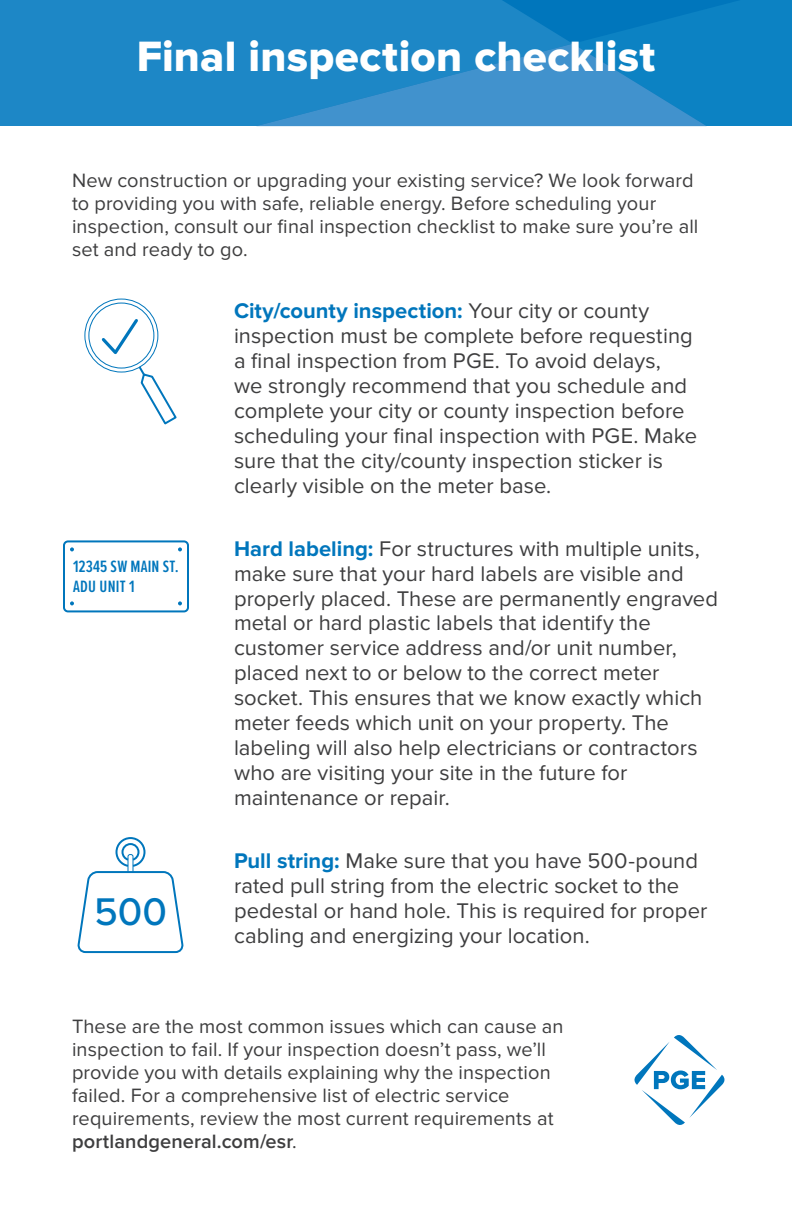
<style>
.page{position:relative;width:792px;height:1224px;background:#fff}
.page>*{position:absolute;margin:0;border:0;box-sizing:border-box;transform-origin:0 0}
.t1{font:44px "Proxima Nova Extrabld";letter-spacing:.005em;color:#fff}
.t2{font:500 40px "Proxima Nova";color:#0076bc}
.t3{font:22px/25px "Proxima Nova";letter-spacing:.005em;color:#3e3e3f}
.t4{font:20px/23px "Proxima Nova";letter-spacing:.005em;color:#3e3e3f}
.t5{font:600 17px/20px "Proxima Nova Ex Cn";letter-spacing:.015em;color:#0076bc}
.s1{font-weight:700;color:#0076bc}
.s2{font-weight:600}
</style>
<div class="page">
<div style="left:0;top:0;width:256px;height:126px;background:#1d87c6"></div>
<svg style="left:256px;top:0;width:536px;height:126px;background:#2087c6"></svg>
<svg style="left:137px;top:364px;width:40px;height:60px"></svg>
<div style="left:84px;top:299px;width:74px;height:74px;border:1px solid #0076bc;border-radius:50%"></div>
<div style="left:88px;top:303px;width:66px;height:66px;border:1px solid #0076bc;border-radius:50%"></div>
<svg style="left:101px;top:319px;width:37px;height:36px"></svg>
<div style="left:63px;top:540px;width:126px;height:72px;border:2px solid #0076bc;border-radius:4px"></div>
<svg style="left:70px;top:547px;width:4px;height:4px"></svg>
<svg style="left:178px;top:547px;width:4px;height:4px"></svg>
<svg style="left:70px;top:601px;width:4px;height:4px"></svg>
<svg style="left:178px;top:601px;width:4px;height:4px"></svg>
<svg style="left:78px;top:837px;width:105px;height:116px"></svg>
<svg style="left:634px;top:1035px;width:90px;height:90px"></svg>
<h1 class="t1" style="left:137px;top:31px;width:520px">Final inspection checklist</h1>
<p class="t4" style="left:72px;top:169px;width:628px">New construction or upgrading your existing service? We look forward to providing you with safe, reliable energy. Before scheduling your inspection, consult our final inspection checklist to make sure you’re all set and ready to go.</p>
<p class="t5" style="left:73px;top:556px;width:107px">12345 SW MAIN ST.<br>ADU UNIT 1</p>
<h2 class="t2" style="left:94px;top:888px;width:74px">500</h2>
<p class="t3" style="left:234px;top:299px;width:465px"><span class="s1">City/county inspection:</span> Your city or county inspection must be complete before requesting a final inspection from PGE. To avoid delays,<br>we strongly recommend that you schedule and complete your city or county inspection before scheduling your final inspection with PGE. Make sure that the city/county inspection sticker is clearly visible on the meter base.</p>
<p class="t3" style="left:234px;top:536px;width:486px"><span class="s1">Hard labeling:</span> For structures with multiple units, make sure that your hard labels are visible and properly placed. These are permanently engraved metal or hard plastic labels that identify the customer service address and/or unit number, placed next to or below to the correct meter socket. This ensures that we know exactly which meter feeds which unit on your property. The labeling will also help electricians or contractors who are visiting your site in the future for maintenance or repair.</p>
<p class="t3" style="left:234px;top:848px;width:475px"><span class="s1">Pull string:</span> Make sure that you have 500-pound rated pull string from the electric socket to the pedestal or hand hole. This is required for proper cabling and energizing your location.</p>
<p class="t4" style="left:72px;top:1015px;width:493px">These are the most common issues which can cause an inspection to fail. If your inspection doesn’t pass, we’ll provide you with details explaining why the inspection failed. For a comprehensive list of electric service requirements, review the most current requirements at <span class="s2">portlandgeneral.com/esr</span>.</p>
</div>
